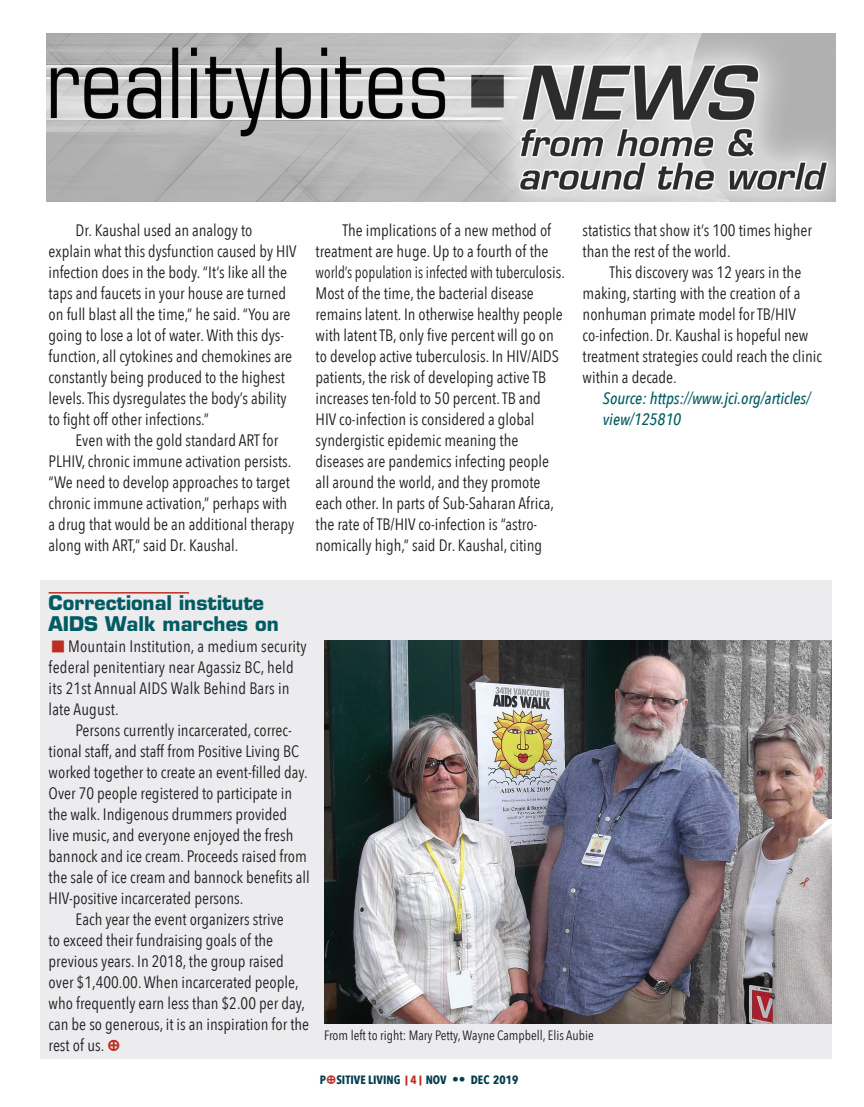
<style>
.page{position:relative;width:864px;height:1107px;background:#fff}
.page>*{position:absolute;margin:0;border:0;box-sizing:border-box;transform-origin:0 0}
.t1{font:700 19.5px/21px "Palindrome Black S Si";color:#015c62}
.t2{font:16.5px/21px "Avenir Next Condensed";color:#231f20}
.t3{font:italic 500 16.5px/21px "Avenir Next Condensed";color:#015c62}
.t4{font:13.5px "Avenir Next Condensed";color:#231f20}
.t5{font:700 12px "Avenir Next Condensed";color:#033e50}
.s1{font-weight:800;font-size:9.9px;color:#be2d22}
.s2{color:#be2d22}
.s3{font-family:"Avenir";font-weight:800;font-size:13.5px}
</style>
<div class="page">
<div style="left:40px;top:580px;width:792px;height:479px;background:#ececee"></div>
<img style="left:324px;top:640px;width:508px;height:383px">
<img style="left:47px;top:33px;width:788px;height:169px">
<hr style="left:49px;top:592px;width:140px;height:2px;background:#be2d22">
<p class="t2" style="left:49px;top:219px;width:249px;text-indent:27px">Dr. Kaushal used an analogy to explain what this dysfunction caused by HIV infection does in the body. “It’s like all the taps and faucets in your house are turned on full blast all the time,” he said. “You are going to lose a lot of water. With this dys&shy;function, all cytokines and chemokines are constantly being produced to the highest levels. This dysregulates the body’s ability to fight off other infections.”</p>
<p class="t2" style="left:49px;top:429px;width:247px;text-indent:27px">Even with the gold standard ART for PLHIV, chronic immune activation persists. “We need to develop approaches to target chronic immune activation,” perhaps with a drug that would be an additional therapy along with ART,” said Dr. Kaushal.</p>
<p class="t2" style="left:316px;top:219px;width:251px;text-indent:27px">The implications of a new method of treatment are huge. Up to a fourth of the world’s population is infected with tuberculosis.<br>Most of the time, the bacterial disease remains latent. In otherwise healthy people with latent TB, only five percent will go on to develop active tuberculosis. In HIV/AIDS patients, the risk of developing active TB increases ten-fold to 50 percent. TB and HIV co-infection is considered a global syndergistic epidemic meaning the diseases are pandemics infecting people all around the world, and they promote each other. In parts of Sub-Saharan Africa, the rate of TB/HIV co-infection is “astro&shy;nomically high,” said Dr. Kaushal, citing</p>
<p class="t2" style="left:583px;top:219px;width:231px">statistics that show it’s 100 times higher than the rest of the world.</p>
<p class="t2" style="left:583px;top:261px;width:241px;text-indent:27px">This discovery was 12 years in the making, starting with the creation of a nonhuman primate model for TB/HIV co-infection. Dr. Kaushal is hopeful new treatment strategies could reach the clinic within a decade.</p>
<p class="t3" style="left:603px;top:388px;width:209px">Source: https://www.jci.org/articles/ view/125810</p>
<p class="t1" style="left:49px;top:592px;width:232px">Correctional institute<br>AIDS Walk marches on</p>
<p class="t2" style="left:49px;top:635px;width:260px;text-indent:20px">Mountain Institution, a medium security federal penitentiary near Agassiz BC, held its 21st Annual AIDS Walk Behind Bars in late August.</p>
<p class="t2" style="left:76px;top:719px;width:218px">Persons currently incarcerated, correc-</p>
<p class="t2" style="left:49px;top:740px;width:252px">tional staff, and staff from Positive Living BC</p>
<p class="t2" style="left:49px;top:761px;width:261px">worked together to create an event-filled day.</p>
<p class="t2" style="left:49px;top:782px;width:245px">Over 70 people registered to participate in</p>
<p class="t2" style="left:49px;top:803px;width:240px">the walk. Indigenous drummers provided</p>
<p class="t2" style="left:49px;top:824px;width:247px">live music, and everyone enjoyed the fresh</p>
<p class="t2" style="left:49px;top:845px;width:260px">bannock and ice cream. Proceeds raised from</p>
<p class="t2" style="left:49px;top:866px;width:263px">the sale of ice cream and bannock benefits all</p>
<p class="t2" style="left:49px;top:887px;width:196px">HIV-positive incarcerated persons.</p>
<p class="t2" style="left:76px;top:908px;width:210px">Each year the event organizers strive</p>
<p class="t2" style="left:49px;top:929px;width:226px">to exceed their fundraising goals of the</p>
<p class="t2" style="left:49px;top:950px;width:237px">previous years. In 2018, the group raised</p>
<p class="t2" style="left:49px;top:971px;width:252px">over $1,400.00. When incarcerated people,</p>
<p class="t2" style="left:49px;top:992px;width:258px">who frequently earn less than $2.00 per day,</p>
<p class="t2" style="left:49px;top:1013px;width:262px">can be so generous, it is an inspiration for the</p>
<p class="t2" style="left:49px;top:1034px;width:57px">rest of us.</p>
<p class="t4" style="left:324px;top:1023px;width:271px">From left to right: Mary Petty, Wayne Campbell, Elis Aubie</p>
<p class="t5" style="left:320px;top:1073px;width:200px">P SITIVE LIVING <span class="s1">|</span> <span class="s2">4</span> <span class="s1">|</span> NOV <span class="s3">••</span> DEC 2019</p>
</div>
